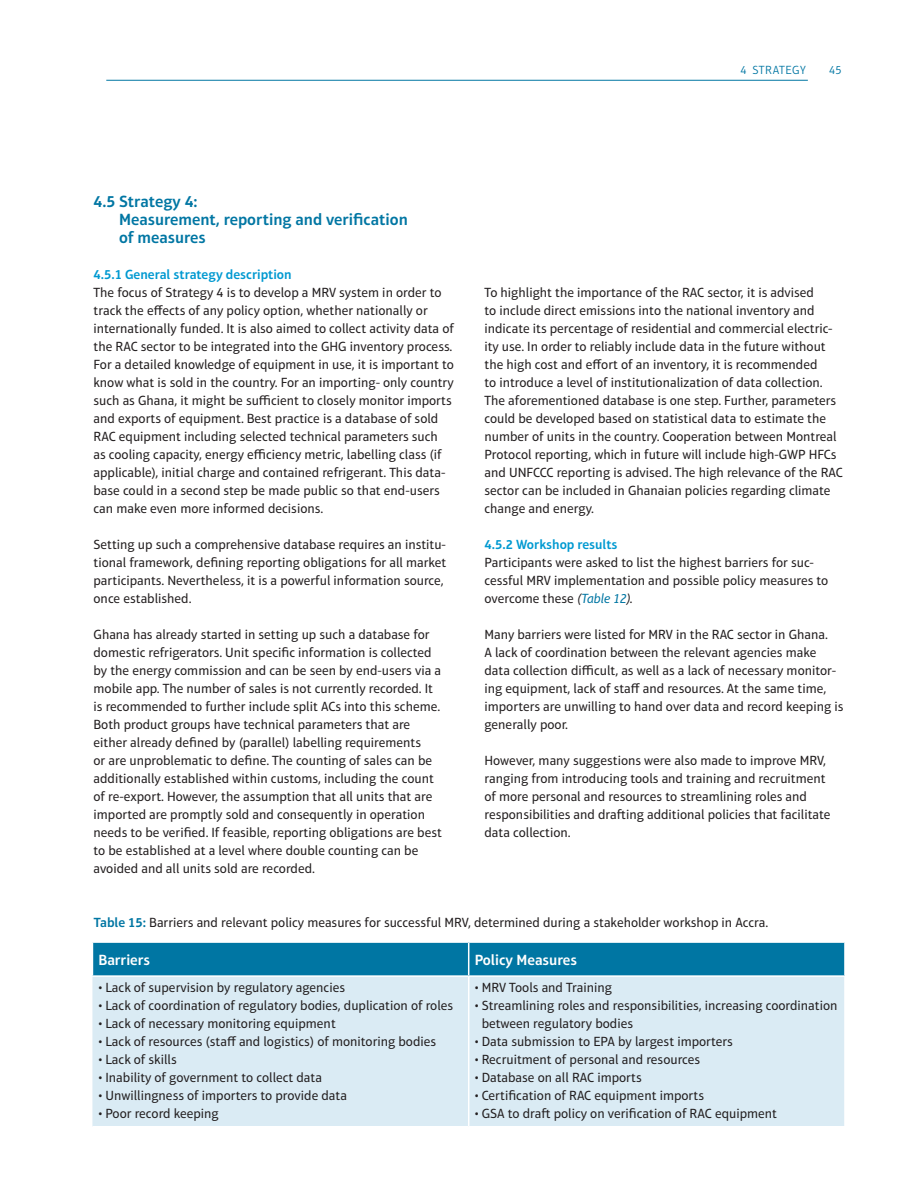
<style>
.page{position:relative;width:918px;height:1188px;background:#fff}
.page>*{position:absolute;margin:0;border:0;box-sizing:border-box;transform-origin:0 0}
.SL{font:600 16.5px/18px "Aptifer Sans LT Pro";color:#0076a3}
.Copy{font:600 15px "Aptifer Sans LT Pro";color:#fff}
.Copy-2{font:13.5px/18px "Aptifer Sans LT Pro";color:#231f20}
.Table_Head{font:13.5px "Aptifer Sans LT Pro";color:#231f20}
.SSL{font:600 13.5px "Aptifer Sans LT Pro";color:#0099d1}
.t1{font:300 12px "Aptifer Sans LT Pro";letter-spacing:.035em;color:#0076a3}
.s1{font-style:italic}
.s2{font-style:italic;color:#0076a3}
.s3{font-weight:600;color:#0076a3}
</style>
<div class="page">
<hr style="left:106px;top:80px;width:702px;height:1px;background:#0076a3">
<div style="left:93px;top:943px;width:751px;height:32px;background:#0076a3"></div>
<div style="left:92px;top:977px;width:752px;height:149px;background:#daebf4"></div>
<hr style="left:468px;top:943px;width:1px;height:32px;background:#fff">
<hr style="left:468px;top:977px;width:1px;height:149px;background:#fff">
<p class="t1" style="left:740px;top:63px;width:67px">4 STRATEGY</p>
<p class="t1" style="left:829px;top:64px;width:14px">45</p>
<p class="SL" style="left:119px;top:192px;width:290px;text-indent:-26px">4.5 Strategy 4:<br>Measurement, reporting and verification of measures</p>
<p class="SSL" style="left:94px;top:266px;width:200px">4.5.1 General strategy description</p>
<p class="Copy-2" style="left:94px;top:283px;width:362px">The focus of Strategy 4 is to develop a MRV system in order to track the effects of any policy option, whether nationally or internationally funded. It is also aimed to collect activity data of the RAC sector to be integrated into the GHG inventory process.<br>For a detailed knowledge of equipment in use, it is important to know what is sold in the country. For an importing- only country such as Ghana, it might be sufficient to closely monitor imports and exports of equipment. Best practice is a database of sold RAC equipment including selected technical parameters such<br>as cooling capacity, energy efficiency metric, labelling class (if applicable), initial charge and contained refrigerant. This data&shy;base could in a second step be made public so that end-users can make even more informed decisions.</p>
<p class="Copy-2" style="left:94px;top:535px;width:354px">Setting up such a comprehensive database requires an institu&shy;tional framework, defining reporting obligations for all market participants. Nevertheless, it is a powerful information source, once established.</p>
<p class="Copy-2" style="left:94px;top:625px;width:350px">Ghana has already started in setting up such a database for domestic refrigerators. Unit specific information is collected by the energy commission and can be seen by end-users via a mobile app. The number of sales is not currently recorded. It is recommended to further include split ACs into this scheme.<br>Both product groups have technical parameters that are either already defined by (parallel) labelling requirements<br>or are unproblematic to define. The counting of sales can be additionally established within customs, including the count of re-export. However, the assumption that all units that are imported are promptly sold and consequently in operation needs to be verified. If feasible, reporting obligations are best to be established at a level where double counting can be avoided and all units sold are recorded.</p>
<p class="Copy-2" style="left:485px;top:283px;width:360px">To highlight the importance of the RAC sector, it is advised<br>to include direct emissions into the national inventory and indicate its percentage of residential and commercial electric&shy;ity use. In order to reliably include data in the future without the high cost and effort of an inventory, it is recommended<br>to introduce a level of institutionalization of data collection.<br>The aforementioned database is one step. Further, parameters could be developed based on statistical data to estimate the number of units in the country. Cooperation between Montreal Protocol reporting, which in future will include high-GWP HFCs and UNFCCC reporting is advised. The high relevance of the RAC sector can be included in Ghanaian policies regarding climate change and energy.</p>
<p class="SSL" style="left:485px;top:536px;width:135px">4.5.2 Workshop results</p>
<p class="Copy-2" style="left:485px;top:553px;width:345px">Participants were asked to list the highest barriers for suc&shy;cessful MRV implementation and possible policy measures to overcome these <span class="s1">(</span><span class="s2">Table 12</span><span class="s1">).</span></p>
<p class="Copy-2" style="left:485px;top:625px;width:360px">Many barriers were listed for MRV in the RAC sector in Ghana.<br>A lack of coordination between the relevant agencies make data collection difficult, as well as a lack of necessary monitor&shy;ing equipment, lack of staff and resources. At the same time, importers are unwilling to hand over data and record keeping is generally poor.</p>
<p class="Copy-2" style="left:485px;top:751px;width:348px">However, many suggestions were also made to improve MRV, ranging from introducing tools and training and recruitment of more personal and resources to streamlining roles and responsibilities and drafting additional policies that facilitate data collection.</p>
<p class="Table_Head" style="left:94px;top:915px;width:676px"><span class="s3">Table 15:</span> Barriers and relevant policy measures for successful MRV, determined during a stakeholder workshop in Accra.</p>
<p class="Copy" style="left:98px;top:951px;width:53px">Barriers</p>
<p class="Copy" style="left:475px;top:951px;width:104px">Policy Measures</p>
<p class="Copy-2" style="left:98px;top:979px;width:248px">• Lack of supervision by regulatory agencies</p>
<p class="Copy-2" style="left:98px;top:997px;width:356px">• Lack of coordination of regulatory bodies, duplication of roles</p>
<p class="Copy-2" style="left:98px;top:1015px;width:239px">• Lack of necessary monitoring equipment</p>
<p class="Copy-2" style="left:98px;top:1033px;width:339px">• Lack of resources (staff and logistics) of monitoring bodies</p>
<p class="Copy-2" style="left:98px;top:1051px;width:80px">• Lack of skills</p>
<p class="Copy-2" style="left:98px;top:1069px;width:225px">• Inability of government to collect data</p>
<p class="Copy-2" style="left:98px;top:1087px;width:250px">• Unwillingness of importers to provide data</p>
<p class="Copy-2" style="left:98px;top:1105px;width:122px">• Poor record keeping</p>
<p class="Copy-2" style="left:475px;top:979px;width:139px">• MRV Tools and Training</p>
<p class="Copy-2" style="left:482px;top:997px;width:357px;text-indent:-7px">• Streamlining roles and responsibilities, increasing coordination between regulatory bodies</p>
<p class="Copy-2" style="left:475px;top:1033px;width:260px">• Data submission to EPA by largest importers</p>
<p class="Copy-2" style="left:475px;top:1051px;width:227px">• Recruitment of personal and resources</p>
<p class="Copy-2" style="left:475px;top:1069px;width:169px">• Database on all RAC imports</p>
<p class="Copy-2" style="left:475px;top:1087px;width:231px">• Certification of RAC equipment imports</p>
<p class="Copy-2" style="left:475px;top:1105px;width:304px">• GSA to draft policy on verification of RAC equipment</p>
</div>
